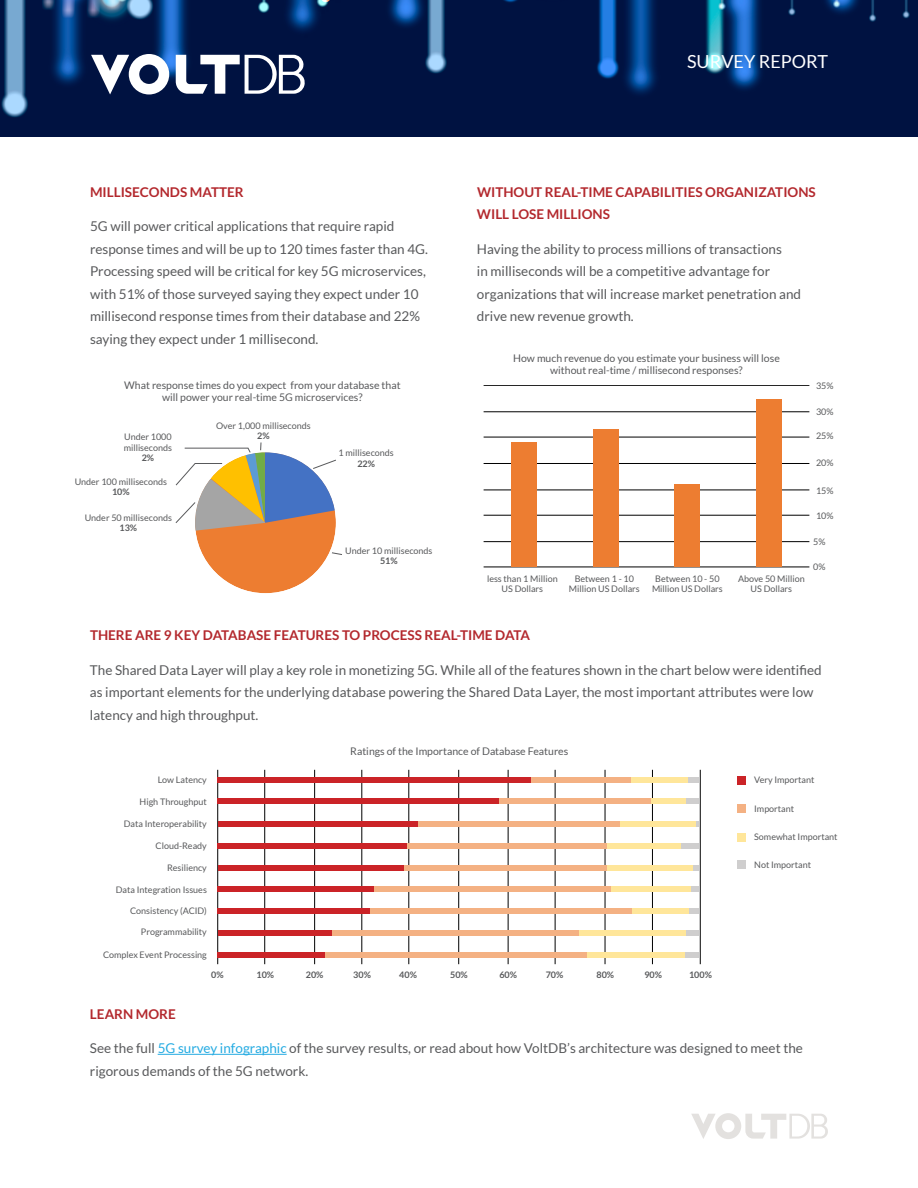
<style>
.page{position:relative;width:918px;height:1188px;background:#fff}
.page>*{position:absolute;margin:0;border:0;box-sizing:border-box;transform-origin:0 0}
.t1{font:18px "Lato";color:#fff}
.t2{font:13.5px/22.5px "Lato";color:#58595b}
.t3{font:700 13.5px/22.5px "Lato";color:#b3282d}
.t4{font:10.5px/12px "Lato";color:#58595b;text-align:center}
.t5{font:9px/10.5px "Lato";color:#58595b;text-align:center}
.t6{font:700 9px "Lato";color:#58595b}
.s1{color:#24abe2}
</style>
<div class="page">
<img style="left:0;top:0;width:918px;height:137px">
<hr style="left:158px;top:1054px;width:129px;height:1px;background:#24abe2">
<hr style="left:218px;top:770px;width:1px;height:194px;background:#000">
<hr style="left:264px;top:770px;width:1px;height:194px;background:#000">
<hr style="left:314px;top:770px;width:1px;height:194px;background:#000">
<hr style="left:362px;top:770px;width:1px;height:194px;background:#000">
<hr style="left:409px;top:770px;width:1px;height:194px;background:#000">
<hr style="left:458px;top:770px;width:1px;height:194px;background:#000">
<hr style="left:508px;top:770px;width:1px;height:194px;background:#000">
<hr style="left:555px;top:770px;width:1px;height:194px;background:#000">
<hr style="left:605px;top:770px;width:1px;height:194px;background:#000">
<hr style="left:652px;top:770px;width:1px;height:194px;background:#000">
<hr style="left:700px;top:770px;width:1px;height:194px;background:#000">
<div style="left:405px;top:821px;width:294px;height:6px;background:#cfcece"></div>
<div style="left:394px;top:821px;width:302px;height:6px;background:#ffe69a"></div>
<div style="left:386px;top:777px;width:313px;height:6px;background:#cfcece"></div>
<div style="left:365px;top:798px;width:334px;height:6px;background:#cfcece"></div>
<div style="left:403px;top:843px;width:296px;height:6px;background:#cfcece"></div>
<div style="left:415px;top:865px;width:284px;height:6px;background:#cfcece"></div>
<div style="left:410px;top:886px;width:289px;height:6px;background:#cfcece"></div>
<div style="left:387px;top:908px;width:312px;height:6px;background:#cfcece"></div>
<div style="left:436px;top:930px;width:263px;height:6px;background:#cfcece"></div>
<div style="left:427px;top:952px;width:272px;height:6px;background:#cfcece"></div>
<div style="left:374px;top:777px;width:314px;height:6px;background:#ffe69a"></div>
<div style="left:353px;top:798px;width:333px;height:6px;background:#ffe69a"></div>
<div style="left:391px;top:843px;width:290px;height:6px;background:#ffe69a"></div>
<div style="left:403px;top:865px;width:290px;height:6px;background:#ffe69a"></div>
<div style="left:399px;top:886px;width:292px;height:6px;background:#ffe69a"></div>
<div style="left:375px;top:908px;width:314px;height:6px;background:#ffe69a"></div>
<div style="left:425px;top:930px;width:261px;height:6px;background:#ffe69a"></div>
<div style="left:415px;top:952px;width:269px;height:6px;background:#ffe69a"></div>
<div style="left:318px;top:798px;width:332px;height:6px;background:#f4b183"></div>
<div style="left:318px;top:821px;width:302px;height:6px;background:#f4b183"></div>
<div style="left:318px;top:843px;width:289px;height:6px;background:#f4b183"></div>
<div style="left:318px;top:865px;width:289px;height:6px;background:#f4b183"></div>
<div style="left:318px;top:886px;width:292px;height:6px;background:#f4b183"></div>
<div style="left:318px;top:908px;width:313px;height:6px;background:#f4b183"></div>
<div style="left:318px;top:930px;width:261px;height:6px;background:#f4b183"></div>
<div style="left:318px;top:952px;width:269px;height:6px;background:#f4b183"></div>
<div style="left:318px;top:777px;width:313px;height:6px;background:#f4b183"></div>
<div style="left:218px;top:777px;width:313px;height:6px;background:#cb2327"></div>
<div style="left:218px;top:798px;width:281px;height:6px;background:#cb2327"></div>
<div style="left:218px;top:821px;width:200px;height:6px;background:#cb2327"></div>
<div style="left:218px;top:843px;width:189px;height:6px;background:#cb2327"></div>
<div style="left:218px;top:865px;width:185px;height:6px;background:#cb2327"></div>
<div style="left:218px;top:886px;width:156px;height:6px;background:#cb2327"></div>
<div style="left:218px;top:908px;width:152px;height:6px;background:#cb2327"></div>
<div style="left:218px;top:930px;width:113px;height:6px;background:#cb2327"></div>
<div style="left:218px;top:952px;width:107px;height:6px;background:#cb2327"></div>
<div style="left:195px;top:452px;width:141px;height:141px;background:#ed7d31;border-radius:50%"></div>
<svg style="left:91px;top:54px;width:78px;height:41px"></svg>
<svg style="left:176px;top:55px;width:129px;height:39px"></svg>
<hr style="left:484px;top:385px;width:325px;height:1px;background:#000">
<hr style="left:484px;top:412px;width:325px;height:1px;background:#000">
<hr style="left:484px;top:437px;width:325px;height:1px;background:#000">
<hr style="left:484px;top:463px;width:325px;height:1px;background:#000">
<hr style="left:484px;top:490px;width:325px;height:1px;background:#000">
<hr style="left:484px;top:515px;width:325px;height:1px;background:#000">
<hr style="left:484px;top:541px;width:325px;height:1px;background:#000">
<hr style="left:484px;top:567px;width:325px;height:1px;background:#000">
<div style="left:512px;top:442px;width:25px;height:125px;background:#ed7d31"></div>
<div style="left:593px;top:430px;width:25px;height:137px;background:#ed7d31"></div>
<div style="left:674px;top:484px;width:26px;height:83px;background:#ed7d31"></div>
<div style="left:756px;top:399px;width:25px;height:168px;background:#ed7d31"></div>
<div style="left:738px;top:776px;width:8px;height:9px;background:#cb2327"></div>
<div style="left:738px;top:805px;width:8px;height:8px;background:#f4b183"></div>
<div style="left:738px;top:833px;width:8px;height:9px;background:#ffe69a"></div>
<div style="left:738px;top:860px;width:8px;height:9px;background:#cfcece"></div>
<svg style="left:691px;top:1113px;width:137px;height:26px"></svg>
<svg style="left:332px;top:552px;width:10px;height:3px"></svg>
<svg style="left:175px;top:442px;width:161px;height:89px"></svg>
<h1 class="t1" style="left:687px;top:52px;width:142px">SURVEY REPORT</h1>
<p class="t3" style="left:90px;top:181px;width:155px">MILLISECONDS MATTER</p>
<p class="t2" style="left:90px;top:215px;width:339px">5G will power critical applications that require rapid response times and will be up to 120 times faster than 4G.<br>Processing speed will be critical for key 5G microservices, with 51% of those surveyed saying they expect under 10 millisecond response times from their database and 22% saying they expect under 1 millisecond.</p>
<p class="t4" style="left:124px;top:380px;width:278px">What response times do you expect from your database that will power your real-time 5G microservices?</p>
<p class="t5" style="left:124px;top:431px;width:50px;text-align:left">Under 1000 milliseconds</p>
<p class="t6" style="left:142px;top:453px;width:14px">2%</p>
<p class="t5" style="left:75px;top:476px;width:94px">Under 100 milliseconds</p>
<p class="t6" style="left:112px;top:487px;width:19px">10%</p>
<p class="t5" style="left:85px;top:512px;width:89px">Under 50 milliseconds</p>
<p class="t6" style="left:120px;top:523px;width:19px">13%</p>
<p class="t5" style="left:216px;top:420px;width:96px">Over 1,000 milliseconds</p>
<p class="t6" style="left:257px;top:431px;width:14px">2%</p>
<p class="t5" style="left:339px;top:448px;width:57px">1 milliseconds</p>
<p class="t6" style="left:357px;top:458px;width:19px">22%</p>
<p class="t5" style="left:345px;top:545px;width:89px">Under 10 milliseconds</p>
<p class="t6" style="left:380px;top:556px;width:19px">51%</p>
<p class="t3" style="left:477px;top:181px;width:340px">WITHOUT REAL-TIME CAPABILITIES ORGANIZATIONS<br>WILL LOSE MILLIONS</p>
<p class="t2" style="left:477px;top:238px;width:326px">Having the ability to process millions of transactions<br>in milliseconds will be a competitive advantage for organizations that will increase market penetration and drive new revenue growth.</p>
<p class="t4" style="left:513px;top:352px;width:268px">How much revenue do you estimate your business will lose without real-time / millisecond responses?</p>
<p class="t5" style="left:487px;top:573px;width:72px">less than 1 Million<br>US Dollars</p>
<p class="t5" style="left:569px;top:573px;width:72px">Between 1 - 10<br>Million US Dollars</p>
<p class="t5" style="left:652px;top:573px;width:72px">Between 10 - 50<br>Million US Dollars</p>
<p class="t5" style="left:738px;top:573px;width:68px">Above 50 Million<br>US Dollars</p>
<p class="t5" style="left:816px;top:380px;width:19px">35%</p>
<p class="t5" style="left:816px;top:406px;width:19px">30%</p>
<p class="t5" style="left:816px;top:431px;width:19px">25%</p>
<p class="t5" style="left:816px;top:458px;width:19px">20%</p>
<p class="t5" style="left:816px;top:485px;width:19px">15%</p>
<p class="t5" style="left:816px;top:511px;width:19px">10%</p>
<p class="t5" style="left:813px;top:537px;width:14px">5%</p>
<p class="t5" style="left:813px;top:561px;width:14px">0%</p>
<p class="t3" style="left:90px;top:624px;width:442px">THERE ARE 9 KEY DATABASE FEATU RES TO PROCESS REAL-TIME DATA</p>
<p class="t2" style="left:90px;top:659px;width:733px">The Shared Data Layer will play a key role in monetizing 5G. While all of the features shown in the chart below were identified as important elements for the underlying database powering the Shared Data Layer, the most important attributes were low latency and high throughput.</p>
<p class="t4" style="left:350px;top:745px;width:219px">Ratings of the Importance of Database Features</p>
<p class="t5" style="left:158px;top:775px;width:51px">Low Latency</p>
<p class="t5" style="left:754px;top:775px;width:62px">Very Important</p>
<p class="t5" style="left:754px;top:803px;width:42px">Important</p>
<p class="t5" style="left:754px;top:832px;width:85px">Somewhat Important</p>
<p class="t5" style="left:754px;top:859px;width:58px">Not Important</p>
<p class="t5" style="left:140px;top:796px;width:69px">High Throughput</p>
<p class="t5" style="left:156px;top:840px;width:53px">Cloud-Ready</p>
<p class="t5" style="left:116px;top:884px;width:93px">Data Integration Issues</p>
<p class="t5" style="left:141px;top:927px;width:67px">Programmability</p>
<p class="t5" style="left:124px;top:819px;width:85px">Data Interoperability</p>
<p class="t5" style="left:167px;top:863px;width:41px">Resiliency</p>
<p class="t5" style="left:130px;top:905px;width:78px">Consistency (ACID)</p>
<p class="t5" style="left:103px;top:949px;width:105px">Complex Event Processing</p>
<p class="t6" style="left:211px;top:970px;width:14px">0%</p>
<p class="t6" style="left:256px;top:970px;width:19px">10%</p>
<p class="t6" style="left:306px;top:970px;width:19px">20%</p>
<p class="t6" style="left:353px;top:970px;width:19px">30%</p>
<p class="t6" style="left:399px;top:970px;width:19px">40%</p>
<p class="t6" style="left:450px;top:970px;width:19px">50%</p>
<p class="t6" style="left:499px;top:970px;width:19px">60%</p>
<p class="t6" style="left:546px;top:970px;width:19px">70%</p>
<p class="t6" style="left:597px;top:970px;width:19px">80%</p>
<p class="t6" style="left:644px;top:970px;width:19px">90%</p>
<p class="t6" style="left:689px;top:970px;width:24px">100%</p>
<p class="t3" style="left:90px;top:1003px;width:87px">LEARN MORE</p>
<p class="t2" style="left:90px;top:1037px;width:714px">See the full <span class="s1">5G survey infographic</span> of the survey results, or read about how VoltDB’s architecture was designed to meet the rigorous demands of the 5G network.</p>
</div>
